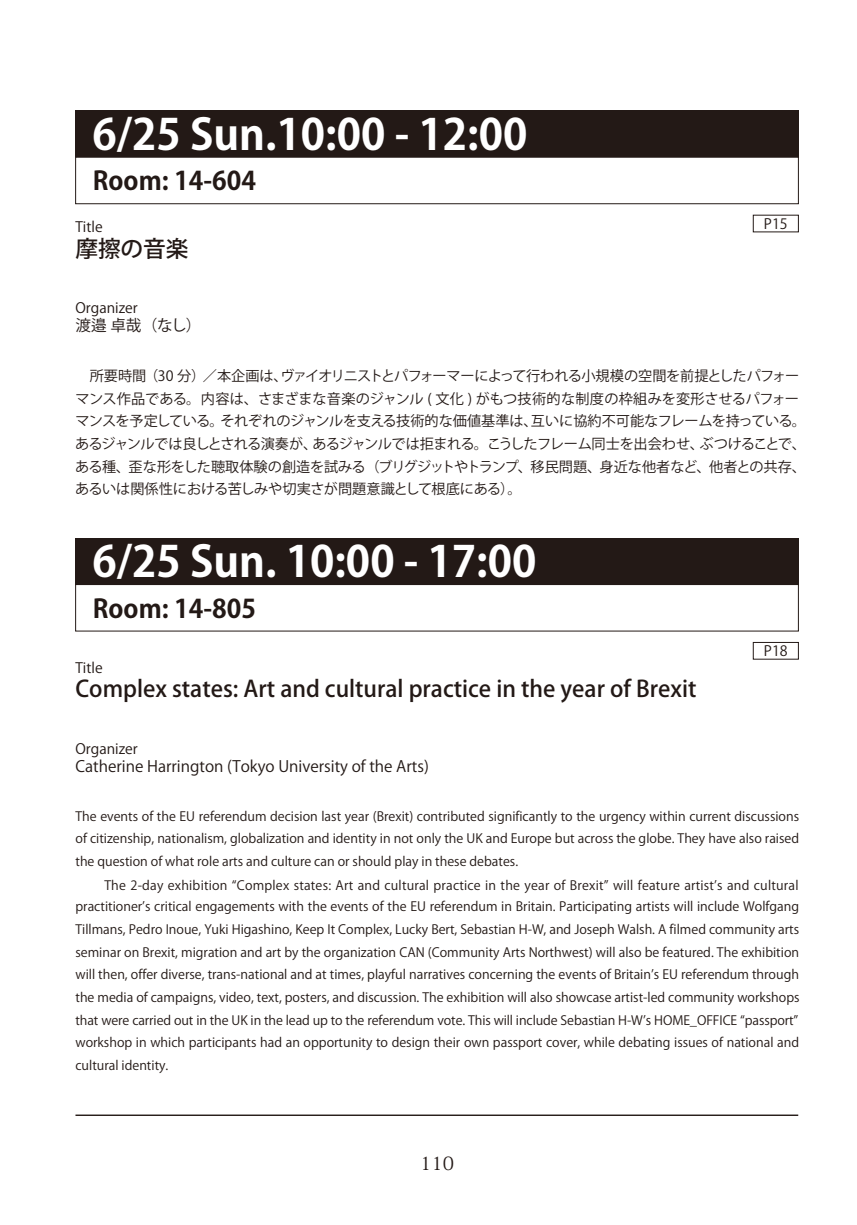
<style>
.page{position:relative;width:857px;height:1225px;background:#fff}
.page>*{position:absolute;margin:0;border:0;box-sizing:border-box;transform-origin:0 0}
.t1{font:700 42.6px "Koz Go Pro";color:#fff}
.t2{font:700 25.6px "Koz Go Pro";color:#231916}
.t3{font:500 22.6px "Koz Go Pro";color:#231916}
.t4{font:18.4px "Koz Min Pro";color:#231916}
.t5{font:15.6px "Koz Go Pro";color:#231916}
.t6{font:14.2px/22.6px "Koz Go Pro";letter-spacing:-.01em;color:#231916}
.t7{font:12.8px/22.6px "Koz Go Pro";color:#231916;text-align:justify}
.s1{font-family:"Koz Min Pro";font-size:14.2px}
</style>
<div class="page">
<hr style="left:75px;top:1114px;width:722px;height:2px;background:#231916">
<div style="left:75px;top:111px;width:723px;height:46px;background:#231916"></div>
<div style="left:75px;top:157px;width:723px;height:47px;border:1px solid #231916"></div>
<div style="left:75px;top:538px;width:723px;height:46px;background:#231916"></div>
<div style="left:75px;top:584px;width:723px;height:47px;border:1px solid #231916"></div>
<div style="left:752px;top:642px;width:46px;height:17px;border:1px solid #231916"></div>
<h1 class="t1" style="left:92px;top:107px;width:436px">6/25 Sun.10:00 - 12:00</h1>
<h2 class="t2" style="left:93px;top:164px;width:165px">Room: 14-604</h2>
<p class="t6" style="left:75px;top:216px;width:29px">Title</p>
<h3 class="t3" style="left:75px;top:234px;width:114px">摩擦の音楽</h3>
<p class="t6" style="left:763px;top:213px;width:25px">P15</p>
<p class="t6" style="left:75px;top:297px;width:64px">Organizer</p>
<p class="t5" style="left:75px;top:315px;width:127px">渡邉 卓哉（なし）</p>
<p class="t6" style="left:75px;top:365px;width:731px">　所要時間（30 分）／本企画は、ヴァイオリニストとパフォーマーによって行われる小規模の空間を前提としたパフォーマンス作品である。内容は、さまざまな音楽のジャンル ( 文化 ) がもつ技術的な制度の枠組みを変形させるパフォーマンスを予定している。それぞれのジャンルを支える技術的な価値基準は、互いに協約不可能なフレームを持っている。あるジャンルでは良しとされる演奏が、あるジャンルでは拒まれる。こうしたフレーム同士を出会わせ、ぶつけることで、ある種、歪な形をした聴取体験の創造を試みる（ブリグジットやトランプ、移民問題、身近な他者など、他者との共存、あるいは関係性における苦しみや切実さが問題意識として根底にある）。</p>
<h1 class="t1" style="left:92px;top:534px;width:445px">6/25 Sun. 10:00 - 17:00</h1>
<h2 class="t2" style="left:93px;top:591px;width:165px">Room: 14-805</h2>
<p class="t6" style="left:763px;top:640px;width:25px">P18</p>
<p class="t6" style="left:75px;top:657px;width:29px">Title</p>
<h3 class="t3" style="left:75px;top:674px;width:622px">Complex states: Art and cultural practice in the year of Brexit</h3>
<p class="t6" style="left:75px;top:737px;width:64px">Organizer</p>
<p class="t5" style="left:75px;top:756px;width:355px">Catherine Harrington (Tokyo University of the Arts)</p>
<p class="t7" style="left:75px;top:805px;width:724px">The events of the EU referendum decision last year (Brexit) contributed significantly to the urgency within current discussions of citizenship, nationalism, globalization and identity in not only the UK and Europe but across the globe. They have also raised the question of what role arts and culture can or should play in these debates.</p>
<p class="t7" style="left:75px;top:874px;width:724px;line-height:21.4px"><span class="s1">　　</span>The 2-day exhibition “Complex states: Art and cultural practice in the year of Brexit” will feature artist’s and cultural practitioner’s critical engagements with the events of the EU referendum in Britain. Participating artists will include Wolfgang</p>
<p class="t7" style="left:75px;top:918px;width:725px">Tillmans, Pedro Inoue, Yuki Higashino, Keep It Complex, Lucky Bert, Sebastian H-W, and Joseph Walsh. A filmed community arts seminar on Brexit, migration and art by the organization CAN (Community Arts Northwest) will also be featured. The exhibition will then, offer diverse, trans-national and at times, playful narratives concerning the events of Britain’s EU referendum through the media of campaigns, video, text, posters, and discussion. The exhibition will also showcase artist-led community workshops that were carried out in the UK in the lead up to the referendum vote. This will include Sebastian H-W’s HOME_OFFICE “passport” workshop in which participants had an opportunity to design their own passport cover, while debating issues of national and cultural identity.</p>
<h3 class="t4" style="left:420px;top:1149px;width:35px">110</h3>
</div>
